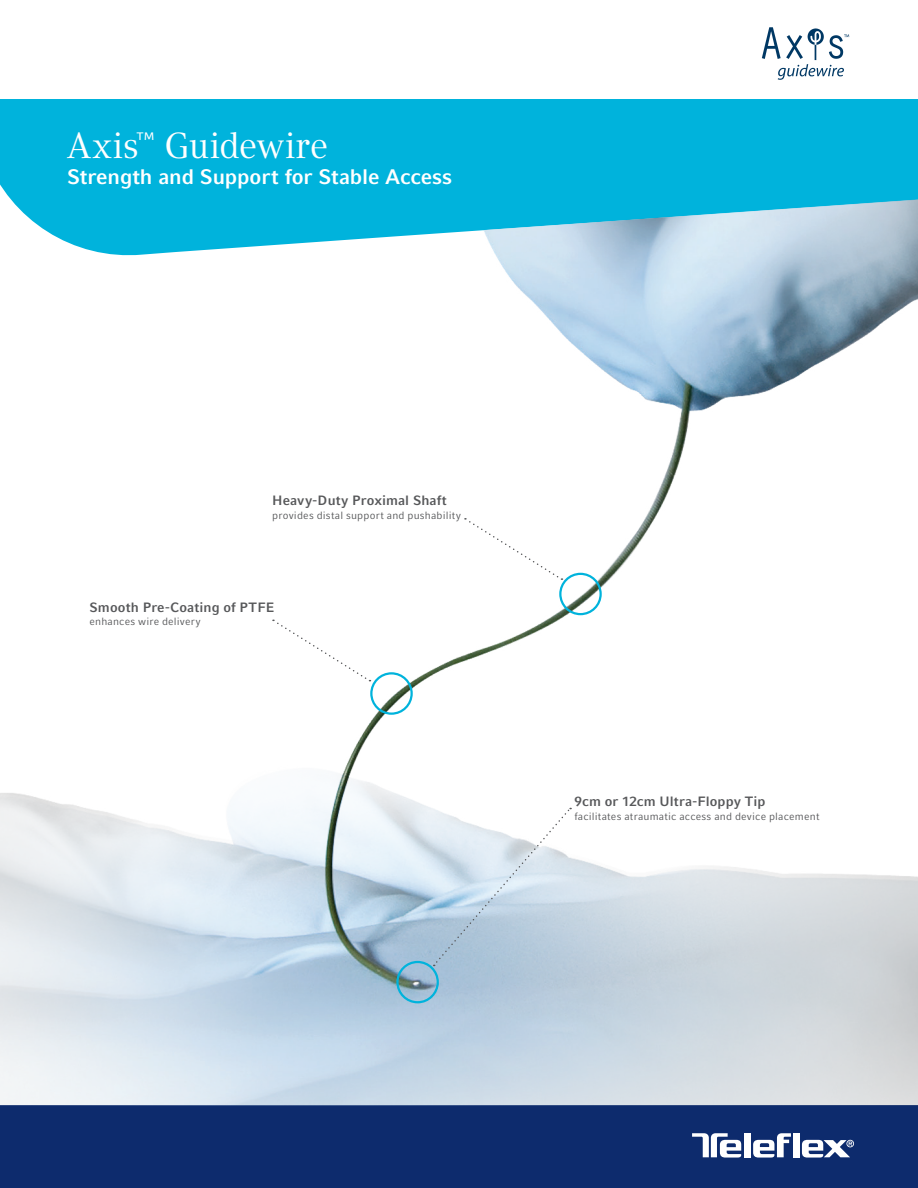
<style>
.page{position:relative;width:918px;height:1188px;background:#fff}
.page>*{position:absolute;margin:0;border:0;box-sizing:border-box;transform-origin:0 0}
.Cover_Headline{font:36px "Compatil Text LT Pro";color:#fff}
.Cover_Subhead{font:700 21px "Compatil Fact LT Pro";letter-spacing:-.01em;color:#fff}
.Callout_Headline{font:700 13.5px "Compatil Fact LT Pro";letter-spacing:.01em;color:#57585a}
.Callout_Copy{font:10.5px "Compatil Fact LT Pro";letter-spacing:.02em;color:#57585a}
</style>
<div class="page">
<div style="left:0;top:99px;width:918px;height:100px;background:#00b3dc"></div>
<div style="left:0;top:1105px;width:918px;height:83px;background:#0d2b6d"></div>
<img style="left:0;top:199px;width:918px;height:906px">
<div style="left:559px;top:573px;width:43px;height:42px;border:2px solid #00b3dc;border-radius:50%"></div>
<div style="left:396px;top:961px;width:43px;height:42px;border:2px solid #00b3dc;border-radius:50%"></div>
<div style="left:370px;top:672px;width:43px;height:43px;border:2px solid #00b3dc;border-radius:50%"></div>
<svg style="left:465px;top:518px;width:97px;height:62px"></svg>
<svg style="left:273px;top:619px;width:97px;height:62px"></svg>
<svg style="left:434px;top:808px;width:137px;height:158px"></svg>
<div style="left:793px;top:1133px;width:6px;height:24px;background:#fff"></div>
<svg style="left:753px;top:1133px;width:38px;height:25px"></svg>
<div style="left:744px;top:1133px;width:7px;height:24px;background:#fff"></div>
<svg style="left:802px;top:1140px;width:52px;height:18px"></svg>
<svg style="left:692px;top:1133px;width:49px;height:25px"></svg>
<img style="left:761px;top:27px;width:89px;height:53px">
<p class="Cover_Headline" style="left:67px;top:124px;width:263px">Axis<sup>™</sup> Guidewire</p>
<p class="Cover_Subhead" style="left:67px;top:164px;width:387px">Strength and Support for Stable Access</p>
<p class="Callout_Headline" style="left:272px;top:492px;width:176px">Heavy-Duty Proximal Shaft</p>
<p class="Callout_Copy" style="left:272px;top:509px;width:190px">provides distal support and pushability</p>
<p class="Callout_Headline" style="left:90px;top:599px;width:186px">Smooth Pre-Coating of PTFE</p>
<p class="Callout_Copy" style="left:90px;top:616px;width:113px">enhances wire delivery</p>
<p class="Callout_Headline" style="left:574px;top:794px;width:193px">9cm or 12cm Ultra-Floppy Tip</p>
<p class="Callout_Copy" style="left:574px;top:810px;width:247px">facilitates atraumatic access and device placement</p>
</div>
